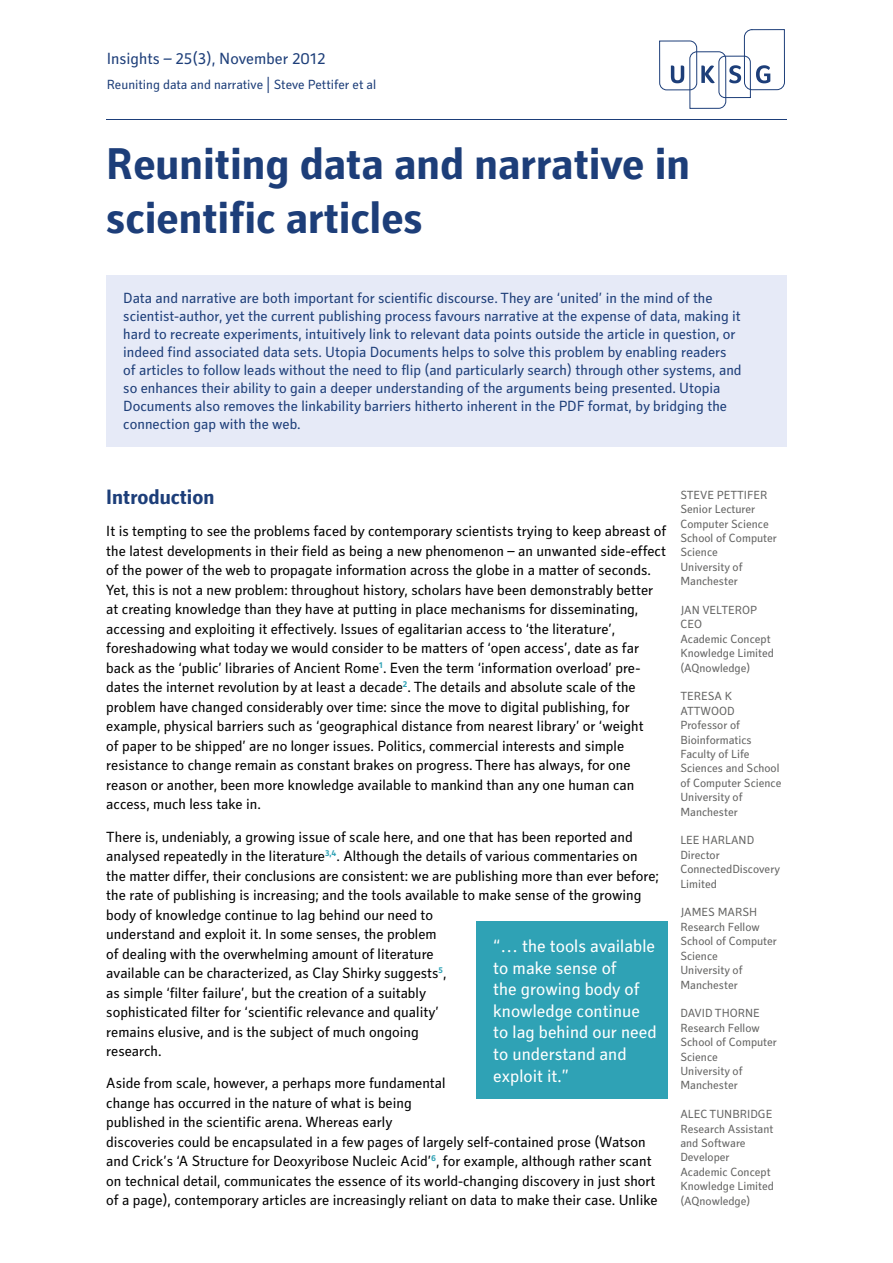
<style>
.page{position:relative;width:893px;height:1263px;background:#fff}
.page>*{position:absolute;margin:0;border:0;box-sizing:border-box;transform-origin:0 0}
.t1{font:700 45px/54px "Secca Std";color:#1d3e79}
.t2{font:700 21px "Secca Std";color:#1d3e79}
.t3{font:18px/21.6px "Secca Std";color:#fff}
.t4{font:16.5px "Secca Std";color:#1d3e79}
.t5{font:15px/19.5px "Secca Std";color:#000}
.t6{font:15px/18px "Secca Std";color:#1d3e79}
.t7{font:13.5px "Secca Std";color:#1d3e79}
.t8{font:12px/14.4px "Secca Std";color:#636362}
</style>
<div class="page">
<div style="left:106px;top:275px;width:681px;height:171px;background:#e6eaf7"></div>
<div style="left:476px;top:921px;width:192px;height:178px;background:#2fa2b5"></div>
<hr style="left:106px;top:119px;width:681px;height:1px;background:#1d3e79">
<svg style="left:659px;top:29px;width:126px;height:80px"></svg>
<p class="t4" style="left:107px;top:49px;width:220px">Insights – 25(3), November 2012</p>
<p class="t7" style="left:107px;top:77px;width:271px">Reuniting data and narrative | Steve Pettifer et al</p>
<h1 class="t1" style="left:106px;top:139px;width:585px">Reuniting data and narrative in scientific articles</h1>
<p class="t6" style="left:123px;top:290px;width:620px">Data and narrative are both important for scientific discourse. They are ‘united’ in the mind of the scientist-author, yet the current publishing process favours narrative at the expense of data, making it hard to recreate experiments, intuitively link to relevant data points outside the article in question, or indeed find associated data sets. Utopia Documents helps to solve this problem by enabling readers of articles to follow leads without the need to flip (and particularly search) through other systems, and so enhances their ability to gain a deeper understanding of the arguments being presented. Utopia Documents also removes the linkability barriers hitherto inherent in the PDF format, by bridging the connection gap with the web.</p>
<h2 class="t2" style="left:106px;top:485px;width:110px">Introduction</h2>
<p class="t5" style="left:106px;top:522px;width:562px">It is tempting to see the problems faced by contemporary scientists trying to keep abreast of the latest developments in their field as being a new phenomenon – an unwanted side-effect of the power of the web to propagate information across the globe in a matter of seconds.<br>Yet, this is not a new problem: throughout history, scholars have been demonstrably better at creating knowledge than they have at putting in place mechanisms for disseminating, accessing and exploiting it effectively. Issues of egalitarian access to ‘the literature’, foreshadowing what today we would consider to be matters of ‘open access’, date as far back as the ‘public’ libraries of Ancient Rome<sup>1</sup>. Even the term ‘information overload’ pre&shy;dates the internet revolution by at least a decade<sup>2</sup>. The details and absolute scale of the problem have changed considerably over time: since the move to digital publishing, for example, physical barriers such as ‘geographical distance from nearest library’ or ‘weight<br>of paper to be shipped’ are no longer issues. Politics, commercial interests and simple resistance to change remain as constant brakes on progress. There has always, for one reason or another, been more knowledge available to mankind than any one human can access, much less take in.</p>
<p class="t5" style="left:106px;top:827px;width:554px">There is, undeniably, a growing issue of scale here, and one that has been reported and analysed repeatedly in the literature<sup>3,4</sup>. Although the details of various commentaries on the matter differ, their conclusions are consistent: we are publishing more than ever before; the rate of publishing is increasing; and the tools available to make sense of the growing body of knowledge continue to lag behind our need to<br>understand and exploit it. In some senses, the problem<br>of dealing with the overwhelming amount of literature<br>available can be characterized, as Clay Shirky suggests<sup>5</sup>,<br>as simple ‘filter failure’, but the creation of a suitably<br>sophisticated filter for ‘scientific relevance and quality’<br>remains elusive, and is the subject of much ongoing<br>research.</p>
<p class="t5" style="left:106px;top:1074px;width:553px">Aside from scale, however, a perhaps more fundamental<br>change has occurred in the nature of what is being<br>published in the scientific arena. Whereas early<br>discoveries could be encapsulated in a few pages of largely self-contained prose (Watson and Crick’s ‘A Structure for Deoxyribose Nucleic Acid’<sup>6</sup>, for example, although rather scant on technical detail, communicates the essence of its world-changing discovery in just short of a page), contemporary articles are increasingly reliant on data to make their case. Unlike</p>
<p class="t3" style="left:493px;top:936px;width:165px">“… the tools available to make sense of<br>the growing body of knowledge continue to lag behind our need to understand and exploit it.”</p>
<p class="t8" style="left:680px;top:488px;width:98px">STEVE PETTIFER<br>Senior Lecturer<br>Computer Science<br>School of Computer<br>Science<br>University of<br>Manchester</p>
<p class="t8" style="left:680px;top:603px;width:95px">JAN VELTEROP<br>CEO<br>Academic Concept<br>Knowledge Limited (AQnowledge)</p>
<p class="t8" style="left:680px;top:690px;width:103px">TERESA K<br>ATTWOOD<br>Professor of<br>Bioinformatics<br>Faculty of Life<br>Sciences and School of Computer Science<br>University of<br>Manchester</p>
<p class="t8" style="left:680px;top:834px;width:101px">LEE HARLAND<br>Director<br>ConnectedDiscovery<br>Limited</p>
<p class="t8" style="left:680px;top:906px;width:98px">JAMES MARSH<br>Research Fellow<br>School of Computer<br>Science<br>University of<br>Manchester</p>
<p class="t8" style="left:680px;top:1006px;width:98px">DAVID THORNE<br>Research Fellow<br>School of Computer<br>Science<br>University of<br>Manchester</p>
<p class="t8" style="left:680px;top:1107px;width:95px">ALEC TUNBRIDGE<br>Research Assistant and Software<br>Developer<br>Academic Concept<br>Knowledge Limited (AQnowledge)</p>
</div>
